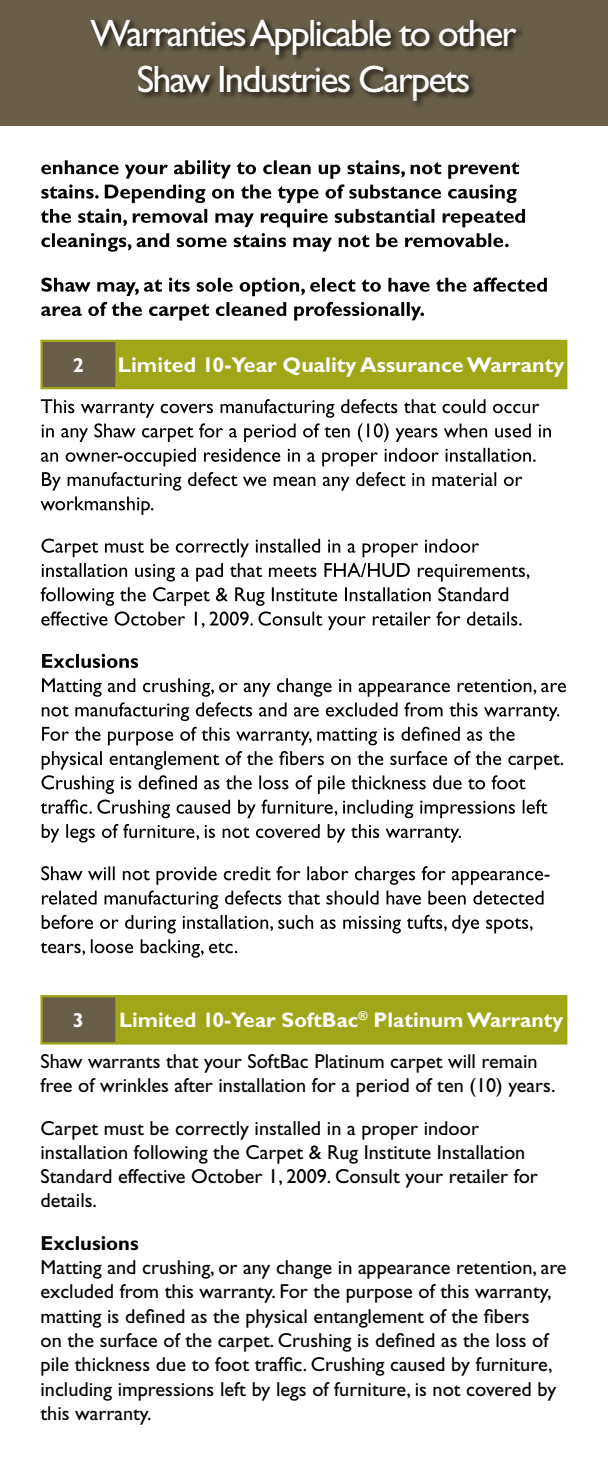
<style>
.page{position:relative;width:608px;height:1458px;background:#fff}
.page>*{position:absolute;margin:0;border:0;box-sizing:border-box;transform-origin:0 0}
.t1{font:38.25px/45.9px "Gill Sans Std";letter-spacing:-.05em;color:#fff;text-align:center}
.t2{font:700 21.38px "Gill Sans Std";color:#fff}
.t3{font:700 21.15px "Gill Sans Std";color:#fff}
.t4{font:20.25px/24.3px "Gill Sans Std";color:#000}
.t5{font:700 20.25px "Gill Sans Std";color:#000}
.t6{font:700 20.25px "Gill Sans Std";color:#fff}
</style>
<div class="page">
<svg style="left:41px;top:939px;width:196px;height:19px"></svg>
<svg style="left:42px;top:915px;width:490px;height:18px"></svg>
<svg style="left:41px;top:866px;width:508px;height:43px"></svg>
<svg style="left:42px;top:824px;width:419px;height:19px"></svg>
<svg style="left:41px;top:751px;width:522px;height:67px"></svg>
<svg style="left:42px;top:678px;width:524px;height:67px"></svg>
<svg style="left:42px;top:654px;width:96px;height:14px"></svg>
<svg style="left:41px;top:563px;width:488px;height:67px"></svg>
<svg style="left:41px;top:539px;width:438px;height:18px"></svg>
<svg style="left:41px;top:472px;width:481px;height:43px"></svg>
<svg style="left:41px;top:448px;width:494px;height:18px"></svg>
<svg style="left:41px;top:399px;width:510px;height:43px"></svg>
<svg style="left:41px;top:302px;width:383px;height:19px"></svg>
<svg style="left:41px;top:278px;width:505px;height:18px"></svg>
<svg style="left:41px;top:233px;width:467px;height:19px"></svg>
<svg style="left:41px;top:209px;width:484px;height:18px"></svg>
<svg style="left:41px;top:160px;width:478px;height:43px"></svg>
<div style="left:0;top:0;width:608px;height:126px;background:#695e4a"></div>
<div style="left:89px;top:17px;width:436px;height:92px;background:#000;opacity:.75"></div>
<div style="left:116px;top:340px;width:451px;height:49px;background:#9fa617"></div>
<div style="left:40px;top:340px;width:78px;height:49px;background:#695e4a;border:2px solid #9fa617"></div>
<div style="left:116px;top:995px;width:451px;height:50px;background:#9fa617;border:2px solid #9fa617"></div>
<div style="left:40px;top:995px;width:78px;height:50px;background:#695e4a;border:2px solid #9fa617"></div>
<h1 class="t1" style="left:91px;top:10px;width:427px">Warranties Applicable to other<br>Shaw Industries Carpets</h1>
<p class="t6" style="left:73px;top:353px;width:13px">2</p>
<p class="t2" style="left:118px;top:352px;width:447px">Limited 10-Year Quality Assurance Warranty</p>
<p class="t3" style="left:119px;top:1007px;width:445px">Limited 10-Year SoftBac<sup>®</sup> Platinum Warranty</p>
<p class="t6" style="left:73px;top:1008px;width:13px">3</p>
<p class="t4" style="left:41px;top:1049px;width:516px">Shaw warrants that your SoftBac Platinum carpet will remain free of wrinkles after installation for a period of ten (10) years.</p>
<p class="t4" style="left:41px;top:1116px;width:498px">Carpet must be correctly installed in a proper indoor installation following the Carpet &amp; Rug Institute Installation Standard effective October 1, 2009. Consult your retailer for details.</p>
<p class="t5" style="left:41px;top:1231px;width:100px">Exclusions</p>
<p class="t4" style="left:41px;top:1255px;width:527px">Matting and crushing, or any change in appearance retention, are excluded from this warranty. For the purpose of this warranty, matting is defined as the physical entanglement of the fibers<br>on the surface of the carpet. Crushing is defined as the loss of pile thickness due to foot traffic. Crushing caused by furniture, including impressions left by legs of furniture, is not covered by this warranty.</p>
</div>
